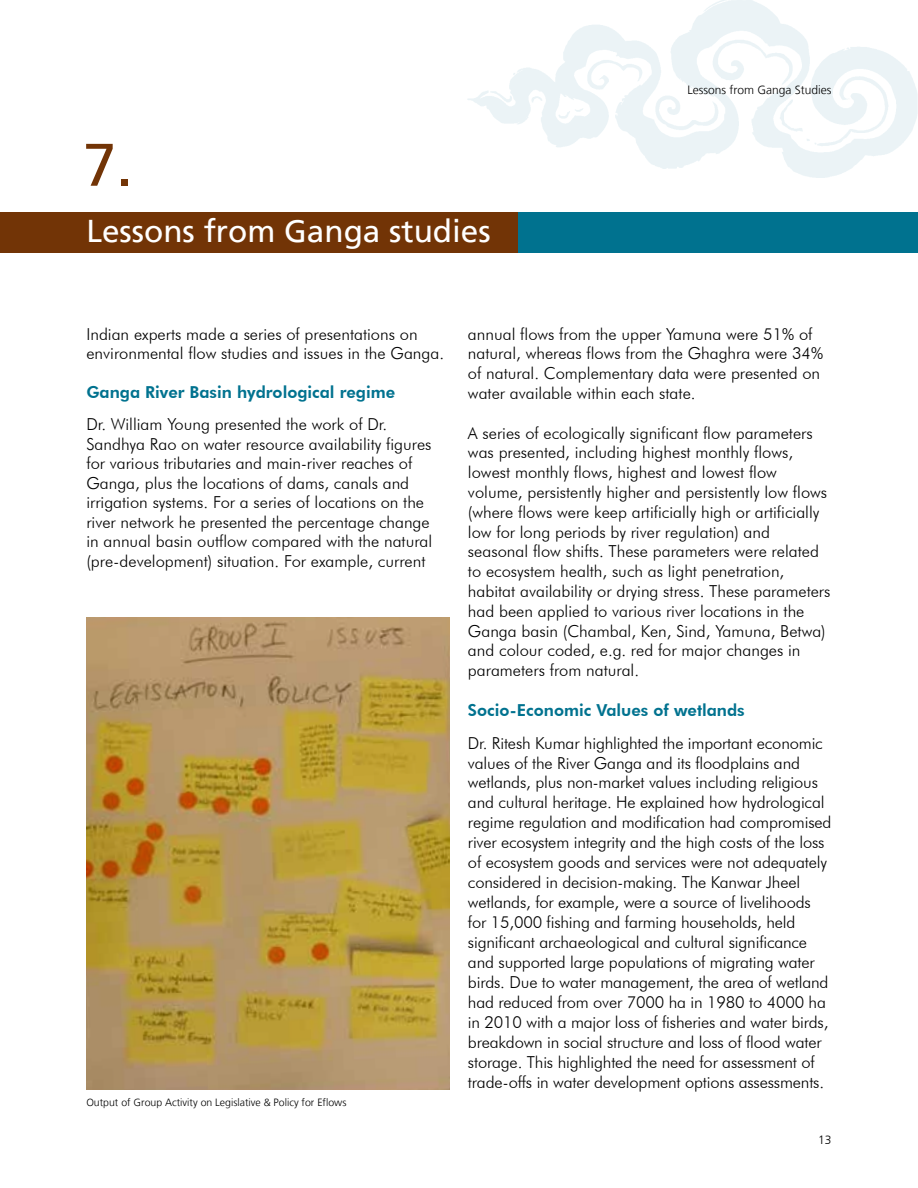
<style>
.page{position:relative;width:918px;height:1188px;background:#fff}
.page>*{position:absolute;margin:0;border:0;box-sizing:border-box;transform-origin:0 0}
.t1{font:60px "Frutiger LT";color:#723406}
.t2{font:31.5px "Frutiger LT";color:#fff}
.t3{font:300 16.5px/20px "Futura BT";color:#000}
.t4{font:800 16.5px "Futura BT";color:#00728f}
.t5{font:300 12px "Frutiger LT";color:#000}
.t6{font:300 10.5px "Frutiger LT";color:#000}
</style>
<div class="page">
<img style="left:87px;top:618px;width:363px;height:472px">
<div style="left:1px;top:212px;width:834px;height:41px;background:#723406"></div>
<div style="left:518px;top:212px;width:400px;height:41px;background:#00728f"></div>
<h1 class="t1" style="left:83px;top:130px;width:52px">7.</h1>
<h2 class="t2" style="left:86px;top:213px;width:406px">Lessons from Ganga studies</h2>
<p class="t5" style="left:688px;top:83px;width:146px">Lessons from Ganga Studies</p>
<p class="t3" style="left:86px;top:324px;width:359px;line-height:19.5px">Indian experts made a series of presentations on environmental flow studies and issues in the Ganga.</p>
<p class="t4" style="left:86px;top:382px;width:310px">Ganga River Basin hydrological regime</p>
<p class="t3" style="left:86px;top:415px;width:347px;line-height:19.5px">Dr. William Young presented the work of Dr.<br>Sandhya Rao on water resource availability figures for various tributaries and main-river reaches of Ganga, plus the locations of dams, canals and irrigation systems. For a series of locations on the river network he presented the percentage change in annual basin outflow compared with the natural (pre-development) situation. For example, current</p>
<p class="t6" style="left:86px;top:1097px;width:262px">Output of Group Activity on Legislative &amp; Policy for Eflows</p>
<p class="t3" style="left:468px;top:324px;width:357px">annual flows from the upper Yamuna were 51% of natural, whereas flows from the Ghaghra were 34% of natural. Complementary data were presented on water available within each state.</p>
<p class="t3" style="left:468px;top:423px;width:364px">A series of ecologically significant flow parameters was presented, including highest monthly flows, lowest monthly flows, highest and lowest flow volume, persistently higher and persistently low flows (where flows were keep artificially high or artificially low for long periods by river regulation) and seasonal flow shifts. These parameters were related to ecosystem health, such as light penetration, habitat availability or drying stress. These parameters had been applied to various river locations in the Ganga basin (Chambal, Ken, Sind, Yamuna, Betwa) and colour coded, e.g. red for major changes in parameters from natural.</p>
<p class="t4" style="left:468px;top:700px;width:278px">Socio-Economic Values of wetlands</p>
<p class="t3" style="left:468px;top:733px;width:365px">Dr. Ritesh Kumar highlighted the important economic values of the River Ganga and its floodplains and wetlands, plus non-market values including religious and cultural heritage. He explained how hydrological regime regulation and modification had compromised river ecosystem integrity and the high costs of the loss of ecosystem goods and services were not adequately considered in decision-making. The Kanwar Jheel wetlands, for example, were a source of livelihoods for 15,000 fishing and farming households, held significant archaeological and cultural significance and supported large populations of migrating water birds. Due to water management, the area of wetland had reduced from over 7000 ha in 1980 to 4000 ha in 2010 with a major loss of fisheries and water birds, breakdown in social structure and loss of flood water storage. This highlighted the need for assessment of trade-offs in water development options assessments.</p>
<p class="t5" style="left:818px;top:1133px;width:15px">13</p>
</div>
